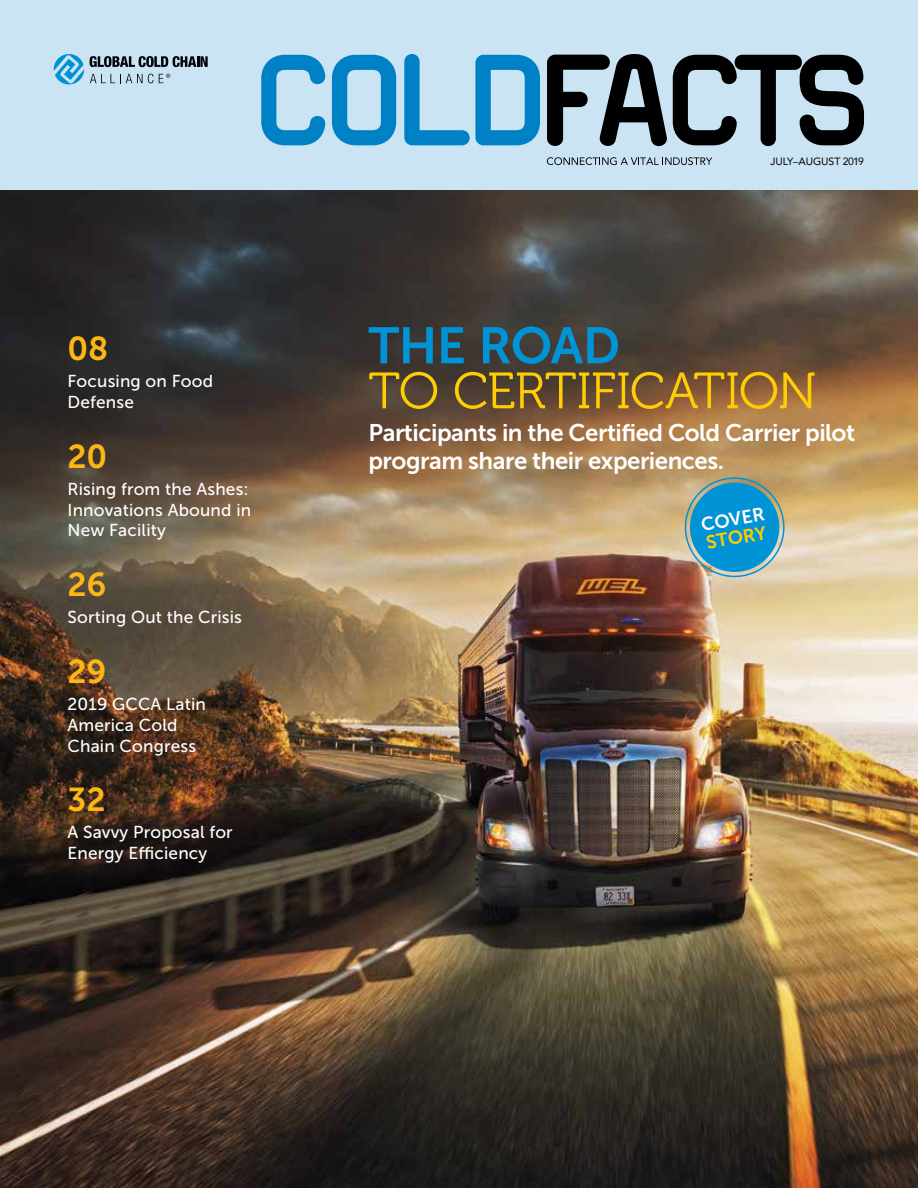
<style>
.page{position:relative;width:918px;height:1188px;background:#fff}
.page>*{position:absolute;margin:0;border:0;box-sizing:border-box;transform-origin:0 0}
.t1{font:51px "Museo 300";letter-spacing:-.015em;color:#ffcd03}
.t2{font:51px "Museo Sans 700";letter-spacing:-.015em;color:#0093d5}
.t3{font:33px "Museo Sans 700";color:#fdb714}
.t4{font:24px/28.5px "Museo Sans 700";letter-spacing:-.02em;color:#fff}
.t5{font:18.75px "Museo Sans 700";color:#fff}
.t6{font:18.75px "Museo Sans 700";color:#ffcd03}
.t7{font:17.25px/20.7px "Museo Sans 500";letter-spacing:.01em;color:#fff}
.t8{font:10.5px "Avenir";letter-spacing:-.01em;color:#000}
</style>
<div class="page">
<img style="left:0;top:190px;width:918px;height:998px">
<svg style="left:682px;top:474px;width:106px;height:106px;background:#529fb7"></svg>
<div style="left:0;top:0;width:918px;height:190px;background:#cae4f3"></div>
<svg style="left:547px;top:157px;width:165px;height:8px"></svg>
<svg style="left:261px;top:55px;width:64px;height:90px"></svg>
<svg style="left:332px;top:55px;width:64px;height:90px"></svg>
<svg style="left:404px;top:54px;width:136px;height:91px"></svg>
<svg style="left:547px;top:54px;width:120px;height:92px"></svg>
<svg style="left:673px;top:55px;width:191px;height:91px"></svg>
<svg style="left:54px;top:54px;width:30px;height:30px"></svg>
<svg style="left:90px;top:56px;width:118px;height:11px"></svg>
<svg style="left:90px;top:74px;width:80px;height:9px"></svg>
<h2 class="t3" style="left:68px;top:330px;width:42px">08</h2>
<p class="t7" style="left:68px;top:371px;width:147px">Focusing on Food<br>Defense</p>
<h2 class="t3" style="left:68px;top:438px;width:41px">20</h2>
<p class="t7" style="left:68px;top:479px;width:185px">Rising from the Ashes:<br>Innovations Abound in<br>New Facility</p>
<h2 class="t3" style="left:68px;top:566px;width:41px">26</h2>
<p class="t7" style="left:68px;top:607px;width:176px">Sorting Out the Crisis</p>
<h2 class="t3" style="left:68px;top:653px;width:41px">29</h2>
<p class="t7" style="left:68px;top:694px;width:140px">2019 GCCA Latin<br>America Cold<br>Chain Congress</p>
<h2 class="t3" style="left:68px;top:781px;width:40px">32</h2>
<p class="t7" style="left:68px;top:822px;width:167px">A Savvy Proposal for<br>Energy Efficiency</p>
<p class="t8" style="left:770px;top:153px;width:95px">JULY–AUGUST 2019</p>
<h1 class="t2" style="left:368px;top:317px;width:253px">THE ROAD</h1>
<h1 class="t1" style="left:368px;top:363px;width:450px">TO CERTIFICATION</h1>
<h3 class="t4" style="left:368px;top:418px;width:488px">Participants in the Certified Cold Carrier pilot program share their experiences.</h3>
<p class="t5" style="left:700px;top:514px;width:66px;rotate:-10deg">COVER</p>
<p class="t6" style="left:704px;top:533px;width:62px;rotate:-10deg">STORY</p>
</div>
